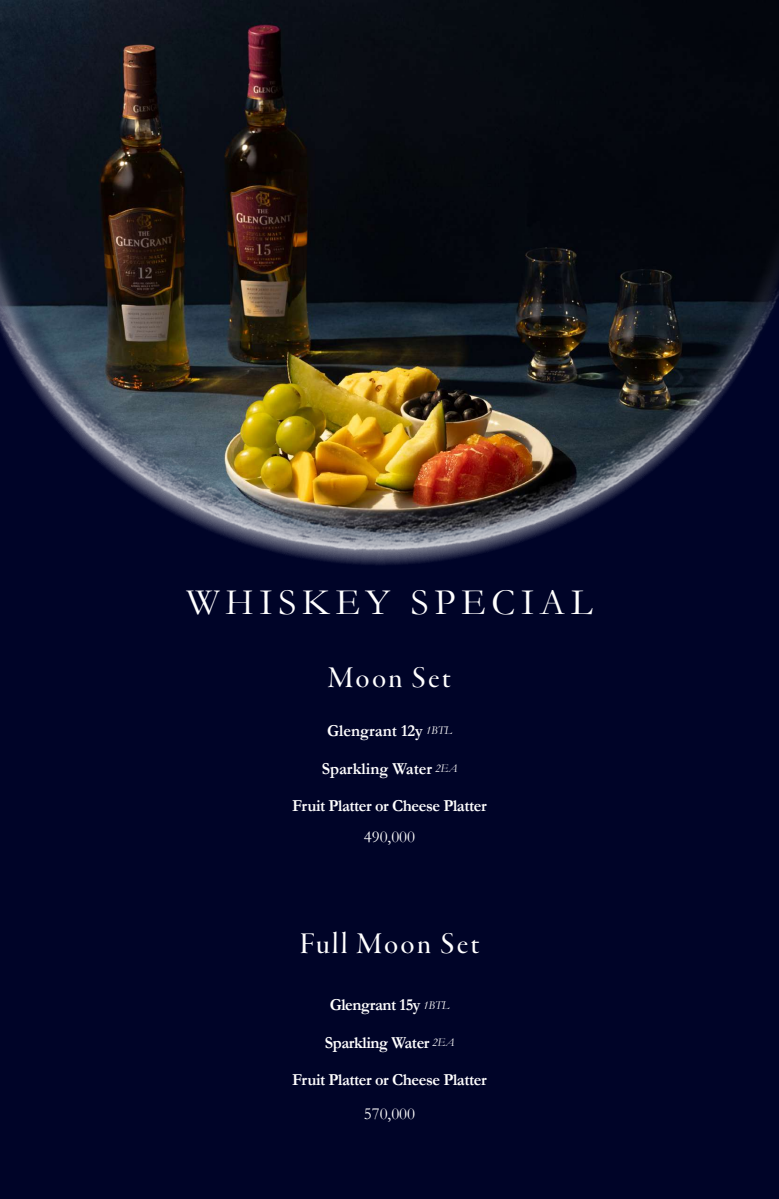
<style>
.page{position:relative;width:779px;height:1199px;background:#fff}
.page>*{position:absolute;margin:0;border:0;box-sizing:border-box;transform-origin:0 0}
.t1{font:37.5px "Garamond";letter-spacing:.15em;color:#fff}
.t2{font:31.25px "Garamond Premr Pro Med Disp";letter-spacing:.075em;color:#fff}
.t3{font:700 16.88px "Garamond";letter-spacing:-.025em;color:#fff}
.t4{font:700 16.88px "Garamond";color:#fff}
.t5{font:16.88px "Garamond";color:#fff}
.s1{font-weight:400;font-style:italic;font-size:11.88px}
</style>
<div class="page">
<div style="left:0;top:0;width:778px;height:1199px;background:#000428"></div>
<img style="left:0;top:0;width:778px;height:565px">
<h1 class="t1" style="left:186px;top:577px;width:407px">WHISKEY SPECIAL</h1>
<h2 class="t2" style="left:328px;top:661px;width:124px">Moon Set</h2>
<p class="t4" style="left:327px;top:719px;width:126px">Glengrant 12y <span class="s1">1BTL</span></p>
<p class="t4" style="left:321px;top:757px;width:137px">Sparkling Water <span class="s1">2EA</span></p>
<p class="t3" style="left:292px;top:794px;width:196px">Fruit Platter or Cheese Platter</p>
<p class="t5" style="left:363px;top:826px;width:53px">490,000</p>
<h2 class="t2" style="left:299px;top:927px;width:181px">Full Moon Set</h2>
<p class="t3" style="left:330px;top:994px;width:121px">Glengrant 15y <span class="s1">1BTL</span></p>
<p class="t3" style="left:324px;top:1031px;width:131px">Sparkling Water <span class="s1">2EA</span></p>
<p class="t3" style="left:292px;top:1069px;width:196px">Fruit Platter or Cheese Platter</p>
<p class="t5" style="left:363px;top:1102px;width:53px">570,000</p>
</div>
